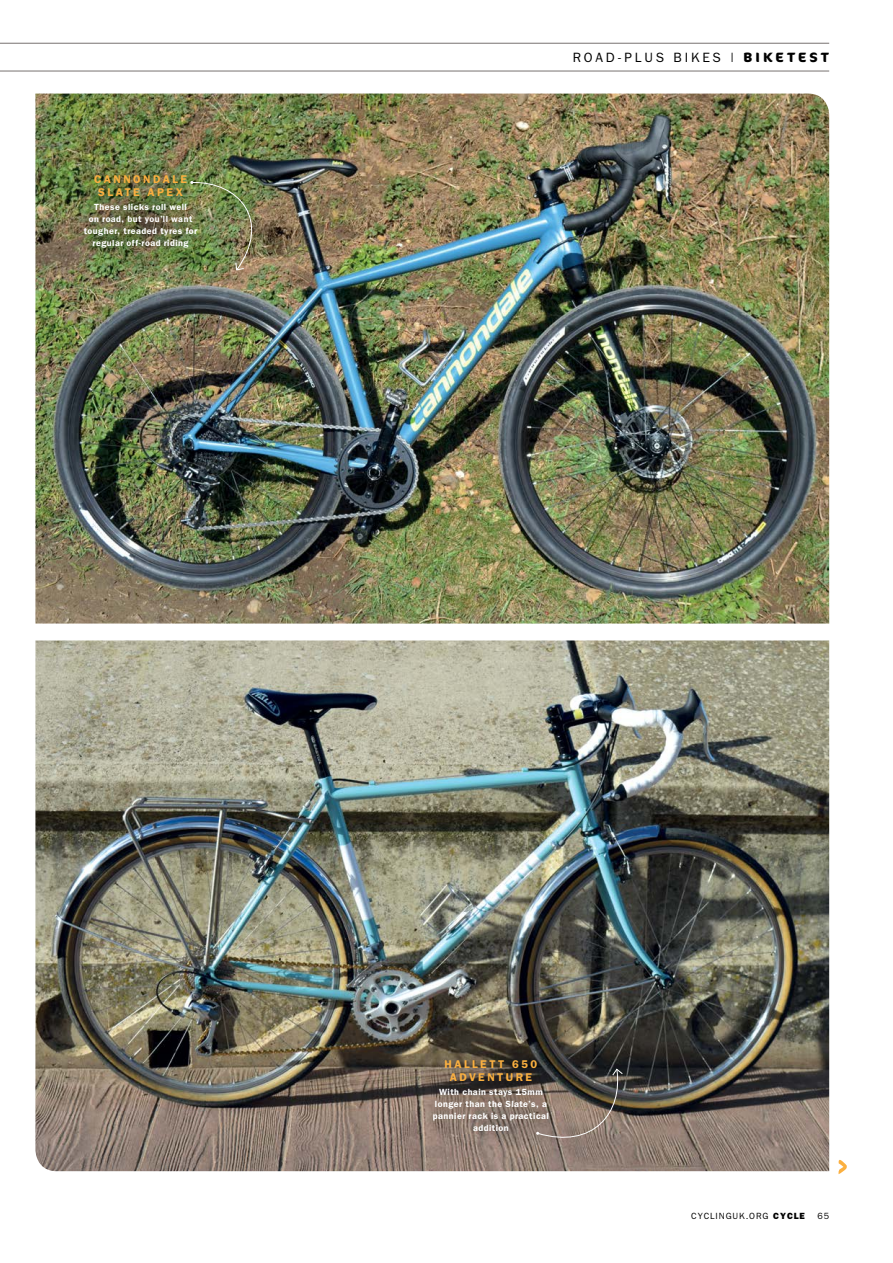
<style>
.page{position:relative;width:893px;height:1263px;background:#fff}
.page>*{position:absolute;margin:0;border:0;box-sizing:border-box;transform-origin:0 0}
.t1{font:13.5px "Franklin Gothic";letter-spacing:.205em;color:#000}
.t2{font:600 11.25px/13.5px "Franklin Gothic";letter-spacing:.22em;color:#fbb040;text-align:center}
.t3{font:600 9px/12px "Franklin Gothic";letter-spacing:.05em;color:#fff;text-align:center}
.t4{font:9px "Franklin Gothic";letter-spacing:.1em;color:#000}
.s1{font-family:"Cocon Pro";font-weight:700}
.s2{font-weight:800}
</style>
<div class="page">
<img style="left:35px;top:94px;width:794px;height:530px">
<img style="left:35px;top:640px;width:794px;height:531px">
<img style="left:67px;top:157px;width:147px;height:108px">
<img style="left:190px;top:181px;width:82px;height:90px">
<div style="left:416px;top:1041px;width:150px;height:109px;background:#000;opacity:.5"></div>
<svg style="left:536px;top:1068px;width:87px;height:82px;background:#766960"></svg>
<hr style="left:0;top:43px;width:829px;height:1px;background:#777271">
<hr style="left:0;top:71px;width:829px;height:1px;background:#777271">
<svg style="left:838px;top:1160px;width:9px;height:14px"></svg>
<p class="t2" style="left:94px;top:172px;width:94px">CANNONDALE<br>SLATE APEX</p>
<p class="t3" style="left:84px;top:201px;width:115px">These slicks roll well<br>on road, but you’ll want tougher, treaded tyres for regular off-road riding</p>
<p class="t1" style="left:573px;top:50px;width:258px">ROAD-PLUS BIKES | <span class="s1">BIKETEST</span></p>
<p class="t2" style="left:444px;top:1057px;width:94px">HALLETT 650<br>ADVENTURE</p>
<p class="t3" style="left:433px;top:1086px;width:118px">With chain stays 15mm longer than the Slate’s, a pannier rack is a practical addition</p>
<p class="t4" style="left:691px;top:1211px;width:115px">CYCLINGUK.ORG <span class="s2">CYCLE</span></p>
<p class="t4" style="left:817px;top:1211px;width:13px">65</p>
</div>
